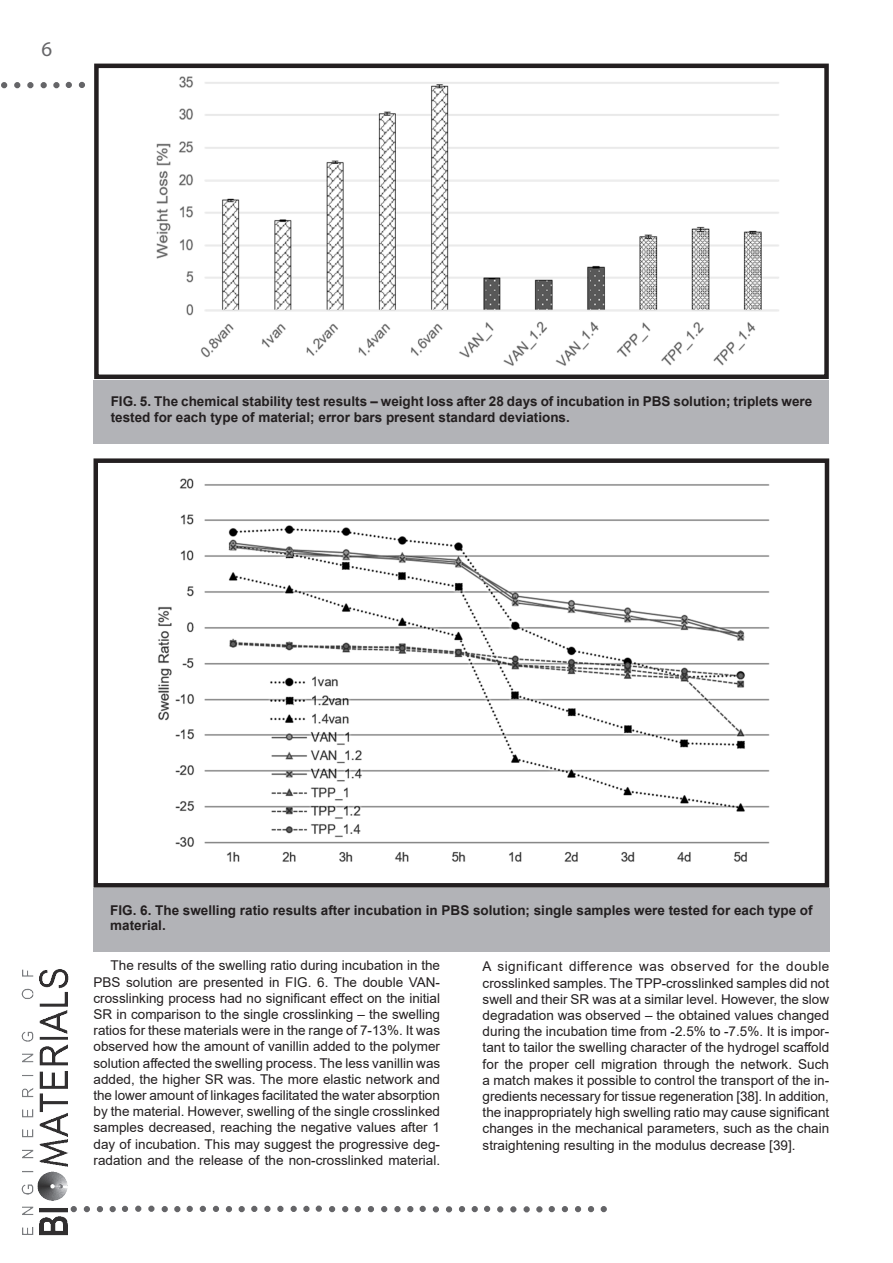
<style>
.page{position:relative;width:893px;height:1263px;background:#fff}
.page>*{position:absolute;margin:0;border:0;box-sizing:border-box;transform-origin:0 0}
.t1{font:21px "Myriad Pro";color:#656568}
.Tekst_UK{font:13.5px/16.2px "Arial";color:#231f20;text-align:justify}
.Podpis_rysunku{font:700 13.5px/15.8px "Arial";color:#231f20}
</style>
<div class="page">
<svg style="left:79px;top:82px;width:6px;height:6px"></svg>
<svg style="left:66px;top:82px;width:6px;height:6px"></svg>
<div style="left:53px;top:82px;width:7px;height:6px;border:2px solid #656568;border-radius:50%"></div>
<svg style="left:41px;top:82px;width:6px;height:6px"></svg>
<svg style="left:14px;top:82px;width:6px;height:6px"></svg>
<div style="left:27px;top:82px;width:7px;height:6px;border:2px solid #656568;border-radius:50%"></div>
<svg style="left:1px;top:82px;width:6px;height:6px"></svg>
<svg style="left:329px;top:1206px;width:6px;height:6px"></svg>
<svg style="left:342px;top:1206px;width:6px;height:6px"></svg>
<div style="left:316px;top:1205px;width:6px;height:7px;border:2px solid #656568;border-radius:50%"></div>
<div style="left:303px;top:1206px;width:7px;height:6px;border:2px solid #656568;border-radius:50%"></div>
<svg style="left:291px;top:1206px;width:6px;height:6px"></svg>
<div style="left:264px;top:1206px;width:7px;height:6px;border:2px solid #656568;border-radius:50%"></div>
<div style="left:277px;top:1206px;width:7px;height:6px;border:2px solid #656568;border-radius:50%"></div>
<svg style="left:251px;top:1206px;width:6px;height:6px"></svg>
<svg style="left:239px;top:1206px;width:6px;height:6px"></svg>
<svg style="left:226px;top:1206px;width:6px;height:6px"></svg>
<svg style="left:200px;top:1206px;width:6px;height:6px"></svg>
<svg style="left:213px;top:1206px;width:6px;height:6px"></svg>
<svg style="left:187px;top:1206px;width:6px;height:6px"></svg>
<svg style="left:174px;top:1206px;width:6px;height:6px"></svg>
<svg style="left:162px;top:1206px;width:6px;height:6px"></svg>
<div style="left:135px;top:1205px;width:6px;height:7px;border:2px solid #656568;border-radius:50%"></div>
<div style="left:148px;top:1205px;width:7px;height:7px;border:2px solid #656568;border-radius:50%"></div>
<svg style="left:122px;top:1206px;width:6px;height:6px"></svg>
<svg style="left:110px;top:1206px;width:6px;height:6px"></svg>
<svg style="left:97px;top:1206px;width:6px;height:6px"></svg>
<svg style="left:71px;top:1206px;width:6px;height:6px"></svg>
<svg style="left:84px;top:1206px;width:6px;height:6px"></svg>
<svg style="left:601px;top:1206px;width:6px;height:6px"></svg>
<svg style="left:588px;top:1206px;width:6px;height:6px"></svg>
<svg style="left:562px;top:1206px;width:6px;height:6px"></svg>
<svg style="left:575px;top:1206px;width:6px;height:6px"></svg>
<svg style="left:549px;top:1206px;width:6px;height:6px"></svg>
<svg style="left:536px;top:1206px;width:6px;height:6px"></svg>
<svg style="left:524px;top:1206px;width:6px;height:6px"></svg>
<svg style="left:497px;top:1206px;width:6px;height:6px"></svg>
<svg style="left:510px;top:1206px;width:6px;height:6px"></svg>
<svg style="left:484px;top:1206px;width:6px;height:6px"></svg>
<svg style="left:472px;top:1206px;width:6px;height:6px"></svg>
<svg style="left:459px;top:1206px;width:6px;height:6px"></svg>
<svg style="left:433px;top:1206px;width:6px;height:6px"></svg>
<svg style="left:446px;top:1206px;width:6px;height:6px"></svg>
<svg style="left:420px;top:1206px;width:6px;height:6px"></svg>
<svg style="left:407px;top:1206px;width:6px;height:6px"></svg>
<div style="left:394px;top:1206px;width:7px;height:6px;border:2px solid #656568;border-radius:50%"></div>
<svg style="left:368px;top:1206px;width:6px;height:6px"></svg>
<svg style="left:381px;top:1206px;width:6px;height:6px"></svg>
<svg style="left:355px;top:1206px;width:6px;height:6px"></svg>
<img style="left:21px;top:969px;width:47px;height:267px">
<img style="left:156px;top:76px;width:623px;height:290px">
<div style="left:94px;top:64px;width:735px;height:315px;border:4px solid #231f20"></div>
<div style="left:94px;top:379px;width:735px;height:64px;background:#b2b3b7"></div>
<img style="left:158px;top:478px;width:612px;height:384px">
<div style="left:94px;top:458px;width:735px;height:429px;border:4px solid #231f20"></div>
<div style="left:93px;top:888px;width:737px;height:64px;background:#b2b3b7"></div>
<h1 class="t1" style="left:41px;top:36px;width:12px">6</h1>
<p class="Podpis_rysunku" style="left:111px;top:394px;width:703px">FIG. 5. The chemical stability test results – weight loss after 28 days of incubation in PBS solution; triplets were tested for each type of material; error bars present standard deviations.</p>
<p class="Podpis_rysunku" style="left:110px;top:902px;width:704px">FIG. 6. The swelling ratio results after incubation in PBS solution; single samples were tested for each type of material.</p>
<p class="Tekst_UK" style="left:94px;top:957px;width:348px;text-indent:17px">The results of the swelling ratio during incubation in the PBS solution are presented in FIG. 6. The double VAN&shy;crosslinking process had no significant effect on the initial SR in comparison to the single crosslinking – the swelling ratios for these materials were in the range of 7-13%. It was observed how the amount of vanillin added to the polymer solution affected the swelling process. The less vanillin was added, the higher SR was. The more elastic network and the lower amount of linkages facilitated the water absorption by the material. However, swelling of the single crosslinked samples decreased, reaching the negative values after 1 day of incubation. This may suggest the progressive deg&shy;radation and the release of the non-crosslinked material.</p>
<p class="Tekst_UK" style="left:483px;top:958px;width:348px">A significant difference was observed for the double crosslinked samples. The TPP-crosslinked samples did not swell and their SR was at a similar level. However, the slow degradation was observed – the obtained values changed during the incubation time from -2.5% to -7.5%. It is impor&shy;tant to tailor the swelling character of the hydrogel scaffold for the proper cell migration through the network. Such a match makes it possible to control the transport of the in&shy;gredients necessary for tissue regeneration [38]. In addition, the inappropriately high swelling ratio may cause significant changes in the mechanical parameters, such as the chain straightening resulting in the modulus decrease [39].</p>
</div>
